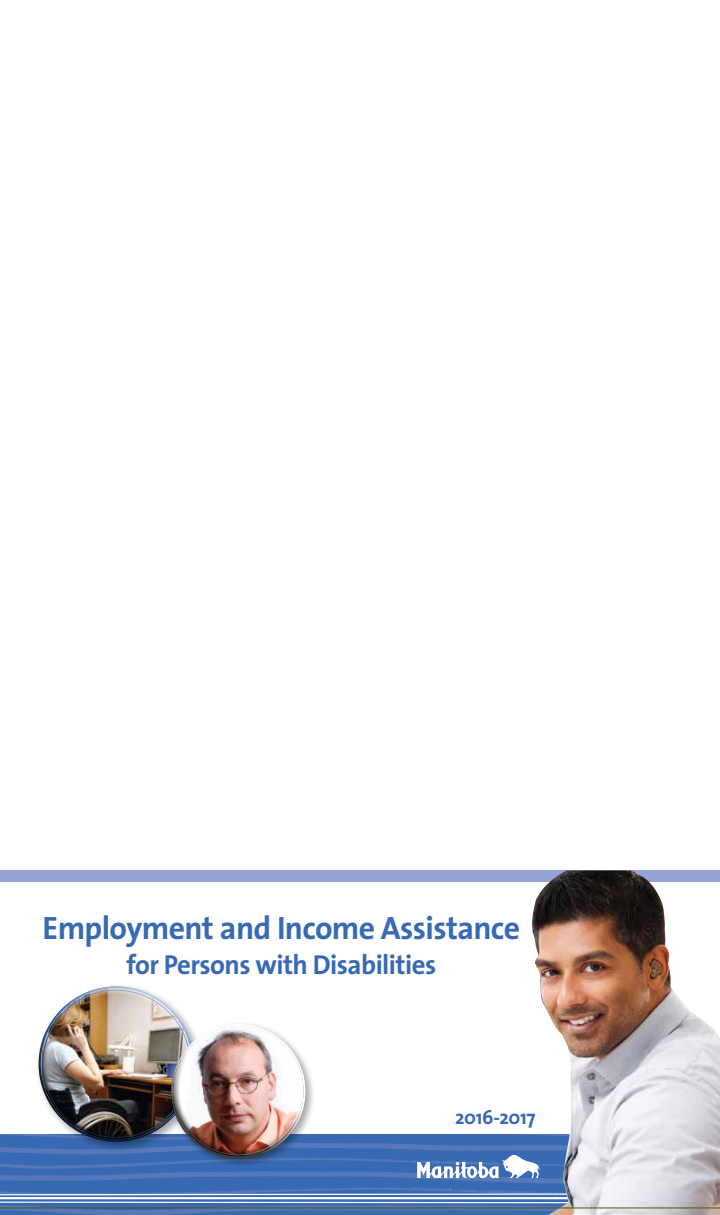
<style>
.page{position:relative;width:720px;height:1215px;background:#fff}
.page>*{position:absolute;margin:0;border:0;box-sizing:border-box;transform-origin:0 0}
.t1{font:700 32.5px "The Sans";letter-spacing:-.02em;color:#386ab3}
.t2{font:700 27.5px "The Sans";letter-spacing:-.02em;color:#386ab3}
.t3{font:700 20px "The Sans";letter-spacing:-.02em;color:#386ab3}
</style>
<div class="page">
<img style="left:0;top:1135px;width:531px;height:80px">
<hr style="left:0;top:1197px;width:720px;height:2px;background:#fff">
<svg style="left:0;top:1202px;width:531px;height:1px"></svg>
<svg style="left:0;top:1193px;width:531px;height:2px"></svg>
<div style="left:0;top:870px;width:720px;height:12px;background:#95a4d4"></div>
<img style="left:531px;top:870px;width:189px;height:345px">
<hr style="left:0;top:1207px;width:720px;height:1px;background:#585300">
<svg style="left:417px;top:1155px;width:123px;height:23px"></svg>
<div style="left:43px;top:978px;width:161px;height:127px;background:#fff;opacity:.75"></div>
<div style="left:34px;top:1010px;width:159px;height:141px;background:#000;opacity:.75"></div>
<div style="left:168px;top:1021px;width:148px;height:144px;background:#000;opacity:.35"></div>
<div style="left:174px;top:1020px;width:141px;height:108px;background:#fff;opacity:.75"></div>
<div style="left:164px;top:1045px;width:141px;height:120px;background:#000;opacity:.75"></div>
<h1 class="t1" style="left:43px;top:901px;width:479px">Employment and Income Assistance</h1>
<h1 class="t2" style="left:126px;top:942px;width:311px">for Persons with Disabilities</h1>
<p class="t3" style="left:455px;top:1101px;width:82px">2016-2017</p>
</div>
